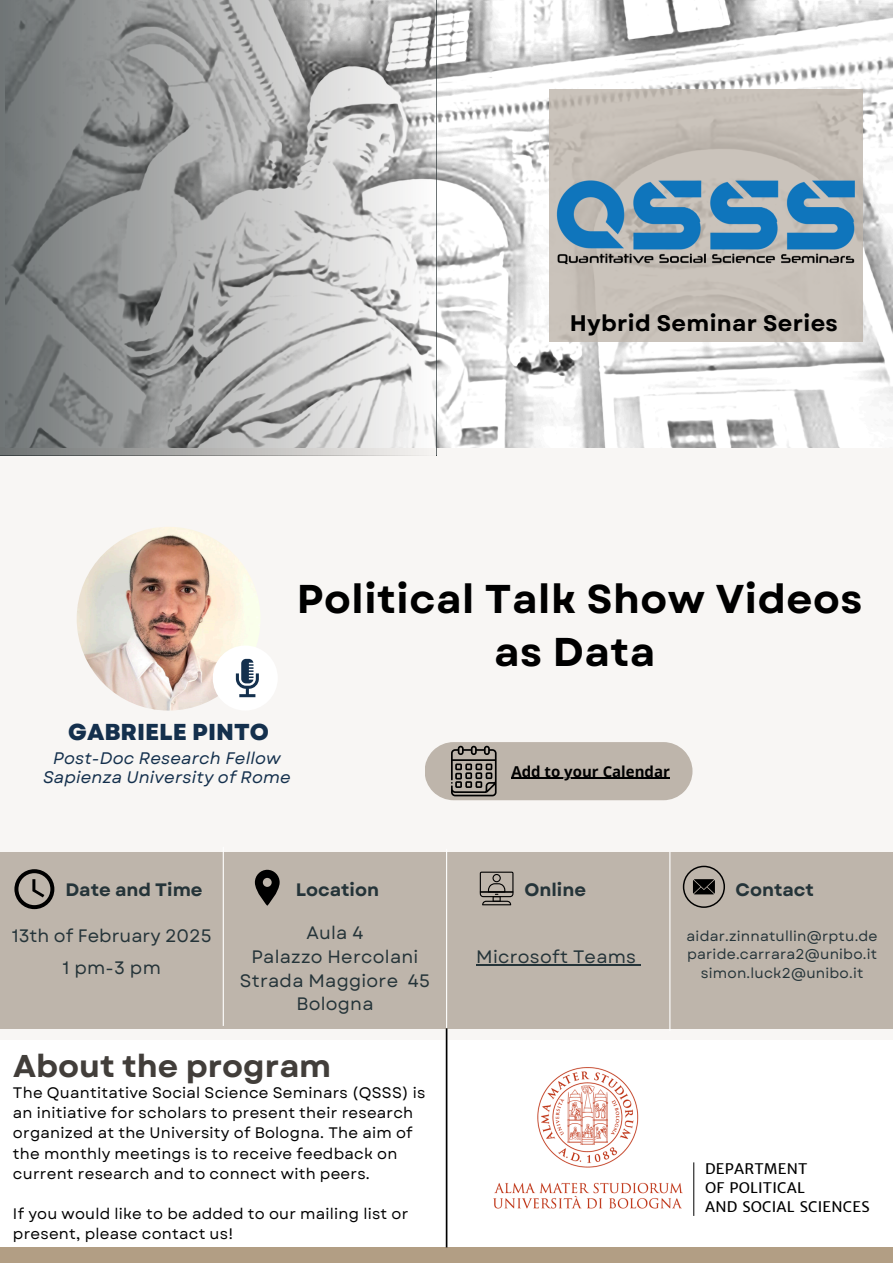
<style>
.page{position:relative;width:893px;height:1263px;background:#fff}
.page>*{position:absolute;margin:0;border:0;box-sizing:border-box;transform-origin:0 0}
.t1{font:700 40.12px/53.2px "Garet";letter-spacing:.015em;color:#000;text-align:center}
.t2{font:700 31.5px "Garet";color:#423e3a}
.t3{font:800 23.02px "Garet";color:#14304d}
.t4{font:700 22.5px "Garet";letter-spacing:.015em;color:#000}
.t5{font:18px/23.6px "Garet";letter-spacing:.015em;color:#253439;text-align:center}
.t6{font:700 18px "Garet";color:#253439}
.t7{font:italic 16.73px/18.8px "Garet";letter-spacing:.01em;color:#14304d;text-align:center}
.t8{font:15.23px/20.1px "Garet";letter-spacing:.015em;color:#000}
.t9{font:700 15px "Open Sans";color:#000}
.t10{font:14.7px "Merriweather Sans";letter-spacing:.015em;color:#000}
.t11{font:14.25px "Garet";letter-spacing:.015em;color:#253439}
</style>
<div class="page">
<div style="left:0;top:1247px;width:893px;height:16px;background:#b29e84"></div>
<div style="left:0;top:447px;width:893px;height:592px;background:#f6f4f1"></div>
<img style="left:436px;top:0;width:457px;height:448px">
<svg style="left:0;top:0;width:436px;height:456px"></svg>
<div style="left:0;top:852px;width:893px;height:176px;background:#beb5ab"></div>
<div style="left:549px;top:89px;width:313px;height:252px;background:linear-gradient(to right,#c6beb6,#c6bfb7)"></div>
<hr style="left:669px;top:852px;width:1px;height:179px;background:#fff">
<img style="left:77px;top:527px;width:183px;height:183px;border-radius:50%">
<div style="left:213px;top:645px;width:65px;height:65px;background:#fff;border-radius:50%"></div>
<svg style="left:236px;top:659px;width:23px;height:38px"></svg>
<svg style="left:255px;top:870px;width:25px;height:36px"></svg>
<svg style="left:14px;top:869px;width:40px;height:40px"></svg>
<svg style="left:683px;top:866px;width:42px;height:42px"></svg>
<svg style="left:480px;top:872px;width:33px;height:33px"></svg>
<img style="left:552px;top:165px;width:308px;height:100px">
<hr style="left:476px;top:964px;width:160px;height:2px;background:#253439">
<hr style="left:446px;top:849px;width:1px;height:179px;background:#fff">
<hr style="left:223px;top:847px;width:1px;height:179px;background:#fff">
<svg style="left:425px;top:742px;width:267px;height:58px"></svg>
<hr style="left:446px;top:1028px;width:1px;height:219px;background:#000">
<img style="left:493px;top:1067px;width:202px;height:148px">
<hr style="left:511px;top:778px;width:159px;height:1px;background:#000">
<hr style="left:693px;top:1162px;width:1px;height:54px;background:#000">
<p class="t4" style="left:570px;top:307px;width:270px">Hybrid Seminar Series</p>
<h6 class="t1" style="left:297px;top:572px;width:567px">Political Talk Show Videos as Data</h6>
<h3 class="t3" style="left:68px;top:715px;width:202px">GABRIELE PINTO</h3>
<h1 class="t7" style="left:43px;top:749px;width:249px">Post-Doc Research Fellow<br>Sapienza University of Rome</h1>
<h6 class="t9" style="left:511px;top:760px;width:160px">Add to your Calendar</h6>
<h5 class="t6" style="left:65px;top:876px;width:139px">Date and Time</h5>
<h6 class="t6" style="left:524px;top:876px;width:63px">Online</h6>
<p class="t6" style="left:296px;top:876px;width:85px">Location</p>
<p class="t5" style="left:12px;top:924px;width:201px">13th of February 2025</p>
<h4 class="t5" style="left:240px;top:921px;width:192px">Aula 4<br>Palazzo Hercolani<br>Strada Maggiore 45<br>Bologna</h4>
<p class="t5" style="left:62px;top:956px;width:100px">1 pm-3 pm</p>
<p class="t2" style="left:13px;top:1043px;width:320px">About the program</p>
<h5 class="t8" style="left:13px;top:1083px;width:414px">The Quantitative Social Science Seminars (QSSS) is an initiative for scholars to present their research organized at the University of Bologna. The aim of the monthly meetings is to receive feedback on current research and to connect with peers.</h5>
<p class="t8" style="left:13px;top:1203px;width:397px">If you would like to be added to our mailing list or present, please contact us!</p>
<p class="t5" style="left:476px;top:945px;width:161px">Microsoft Teams</p>
<p class="t6" style="left:735px;top:876px;width:80px">Contact</p>
<p class="t11" style="left:686px;top:925px;width:193px">aidar.zinnatullin@rptu.de</p>
<p class="t11" style="left:687px;top:944px;width:192px">paride.carrara2@unibo.it</p>
<p class="t11" style="left:701px;top:962px;width:164px">simon.luck2@unibo.it</p>
<h5 class="t10" style="left:705px;top:1159px;width:104px">DEPARTMENT</h5>
<p class="t10" style="left:705px;top:1178px;width:101px">OF POLITICAL</p>
<h5 class="t10" style="left:705px;top:1197px;width:166px">AND SOCIAL SCIENCES</h5>
</div>
